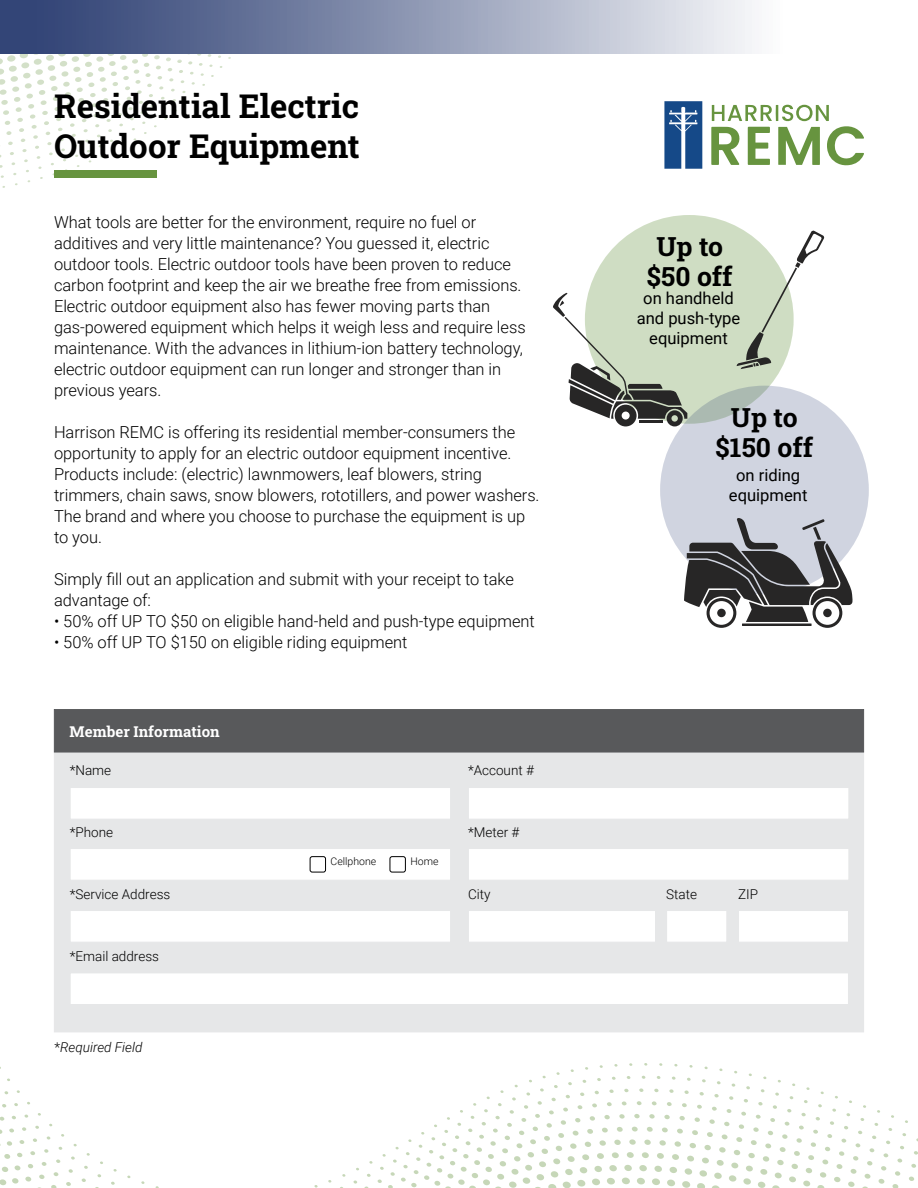
<style>
.page{position:relative;width:918px;height:1188px;background:#fff}
.page>*{position:absolute;margin:0;border:0;box-sizing:border-box;transform-origin:0 0}
.t1{font:33px/39.6px "Roboto Slab";color:#000}
.t2{font:26.55px/29.8px "Roboto Slab";color:#000;text-align:center}
.t3{font:300 16.5px/21px "Roboto";color:#000}
.t4{font:16.5px/20px "Roboto";color:#000;text-align:center}
.t5{font:15px "Roboto Slab";color:#fff}
.t6{font:300 13.5px "Roboto";color:#000}
.t7{font:italic 300 13.5px "Roboto";color:#000}
.t8{font:300 10.5px "Roboto";color:#000}
.s1{font-style:normal}
</style>
<div class="page">
<svg style="left:0;top:1032px;width:918px;height:156px"></svg>
<svg style="left:0;top:54px;width:223px;height:134px"></svg>
<div style="left:0;top:0;width:918px;height:54px;background:#334577"></div>
<svg style="left:33px;top:0;width:885px;height:60px"></svg>
<div style="left:54px;top:171px;width:103px;height:7px;background:#67943f"></div>
<div style="left:585px;top:215px;width:209px;height:209px;background:#cfddc3;border-radius:50%"></div>
<div style="left:660px;top:386px;width:209px;height:208px;background:#d0d4e0;border-radius:50%"></div>
<div style="left:54px;top:709px;width:810px;height:323px;background:#e6e7e8"></div>
<div style="left:54px;top:709px;width:810px;height:43px;background:#58595b"></div>
<div style="left:70px;top:787px;width:381px;height:33px;background:#fff;border:1px solid #e6e7e8"></div>
<div style="left:70px;top:848px;width:381px;height:33px;background:#fff;border:1px solid #e6e7e8"></div>
<div style="left:468px;top:787px;width:381px;height:33px;background:#fff;border:1px solid #e6e7e8"></div>
<div style="left:468px;top:848px;width:381px;height:33px;background:#fff;border:1px solid #e6e7e8"></div>
<div style="left:70px;top:910px;width:381px;height:33px;background:#fff;border:1px solid #e6e7e8"></div>
<div style="left:70px;top:973px;width:779px;height:32px;background:#fff;border:1px solid #e6e7e8"></div>
<div style="left:468px;top:910px;width:188px;height:33px;background:#fff;border:1px solid #e6e7e8"></div>
<div style="left:666px;top:910px;width:61px;height:33px;background:#fff;border:1px solid #e6e7e8"></div>
<div style="left:738px;top:910px;width:111px;height:33px;background:#fff;border:1px solid #e6e7e8"></div>
<div style="left:310px;top:856px;width:16px;height:16px;border:1px solid #000;border-radius:2px"></div>
<div style="left:390px;top:856px;width:16px;height:16px;border:1px solid #000;border-radius:2px"></div>
<svg style="left:684px;top:518px;width:169px;height:110px"></svg>
<svg style="left:553px;top:293px;width:134px;height:133px"></svg>
<svg style="left:737px;top:230px;width:87px;height:139px"></svg>
<svg style="left:664px;top:101px;width:38px;height:68px;background:#3b669b"></svg>
<svg style="left:711px;top:104px;width:153px;height:62px"></svg>
<h1 class="t1" style="left:54px;top:85px;width:307px">Residential Electric<br>Outdoor Equipment</h1>
<p class="t3" style="left:54px;top:211px;width:473px">What tools are better for the environment, require no fuel or additives and very little maintenance? You guessed it, electric outdoor tools. Electric outdoor tools have been proven to reduce carbon footprint and keep the air we breathe free from emissions.<br>Electric outdoor equipment also has fewer moving parts than gas-powered equipment which helps it weigh less and require less maintenance. With the advances in lithium-ion battery technology, electric outdoor equipment can run longer and stronger than in previous years.</p>
<p class="t3" style="left:54px;top:421px;width:487px">Harrison REMC is offering its residential member-consumers the opportunity to apply for an electric outdoor equipment incentive.<br>Products include: (electric) lawnmowers, leaf blowers, string trimmers, chain saws, snow blowers, rototillers, and power washers.<br>The brand and where you choose to purchase the equipment is up to you.</p>
<p class="t3" style="left:54px;top:568px;width:461px">Simply fill out an application and submit with your receipt to take advantage of:</p>
<p class="t3" style="left:54px;top:610px;width:482px">• 50% off UP TO $50 on eligible hand-held and push-type equipment</p>
<p class="t3" style="left:54px;top:631px;width:355px">• 50% off UP TO $150 on eligible riding equipment</p>
<p class="t5" style="left:70px;top:721px;width:152px">Member Information</p>
<p class="t6" style="left:70px;top:761px;width:43px">*Name</p>
<p class="t6" style="left:468px;top:761px;width:67px">*Account #</p>
<p class="t6" style="left:70px;top:822px;width:45px">*Phone</p>
<p class="t6" style="left:468px;top:822px;width:53px">*Meter #</p>
<p class="t8" style="left:331px;top:854px;width:47px">Cellphone</p>
<p class="t8" style="left:411px;top:854px;width:30px">Home</p>
<h2 class="t2" style="left:647px;top:231px;width:87px">Up to $50 off</h2>
<p class="t4" style="left:637px;top:288px;width:105px">on handheld and push-type equipment</p>
<h2 class="t2" style="left:716px;top:402px;width:99px">Up to $150 off</h2>
<p class="t4" style="left:729px;top:464px;width:80px">on riding equipment</p>
<p class="t6" style="left:70px;top:885px;width:102px">*Service Address</p>
<p class="t6" style="left:468px;top:885px;width:24px">City</p>
<p class="t6" style="left:666px;top:885px;width:32px">State</p>
<p class="t6" style="left:738px;top:885px;width:21px">ZIP</p>
<p class="t6" style="left:70px;top:947px;width:91px">*Email address</p>
<p class="t7" style="left:55px;top:1037px;width:89px"><span class="s1">*</span>Required Field</p>
</div>
